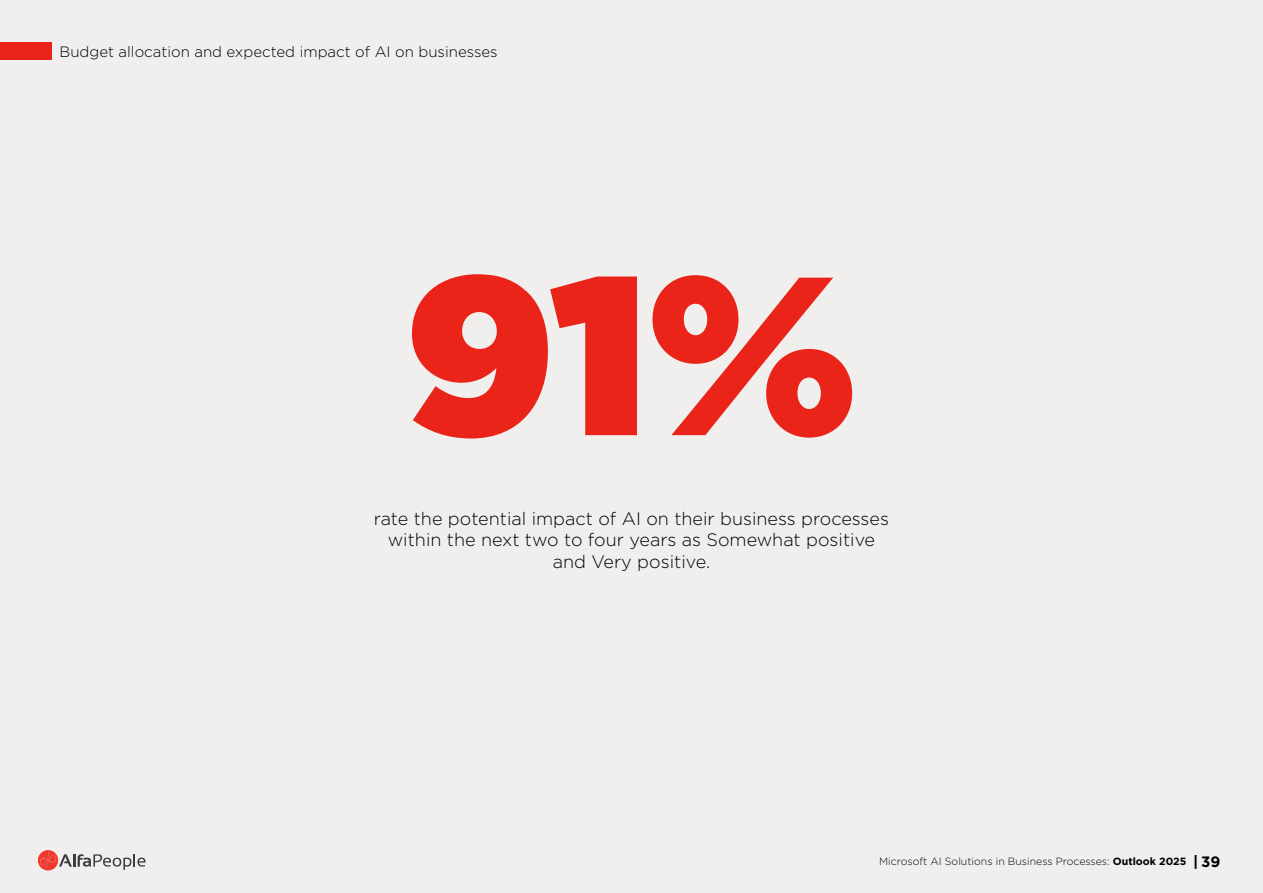
<style>
.page{position:relative;width:1263px;height:893px;background:#f0efee}
.page>*{position:absolute;margin:0;border:0;box-sizing:border-box;transform-origin:0 0}
.t1{font:900 225px "Gotham";color:#ea2419}
.t2{font:300 18px/21.6px "Gotham";color:#000;text-align:center}
.t3{font:300 15px "Gotham";color:#000}
.t4{font:300 10.5px "Gotham";color:#000}
.s1{font-weight:700}
.s2{font-weight:700;font-size:15px}
</style>
<div class="page">
<svg style="left:38px;top:850px;width:107px;height:20px"></svg>
<div style="left:0;top:43px;width:51px;height:17px;background:#ea2419"></div>
<p class="t3" style="left:60px;top:42px;width:440px">Budget allocation and expected impact of AI on businesses</p>
<h1 class="t1" style="left:405px;top:194px;width:454px">91%</h1>
<p class="t2" style="left:374px;top:507px;width:517px">rate the potential impact of AI on their business processes within the next two to four years as Somewhat positive and Very positive.</p>
<p class="t4" style="left:879px;top:855px;width:343px">Microsoft AI Solutions in Business Processes: <span class="s1">Outlook 2025</span> <span class="s2">| 39</span></p>
</div>
